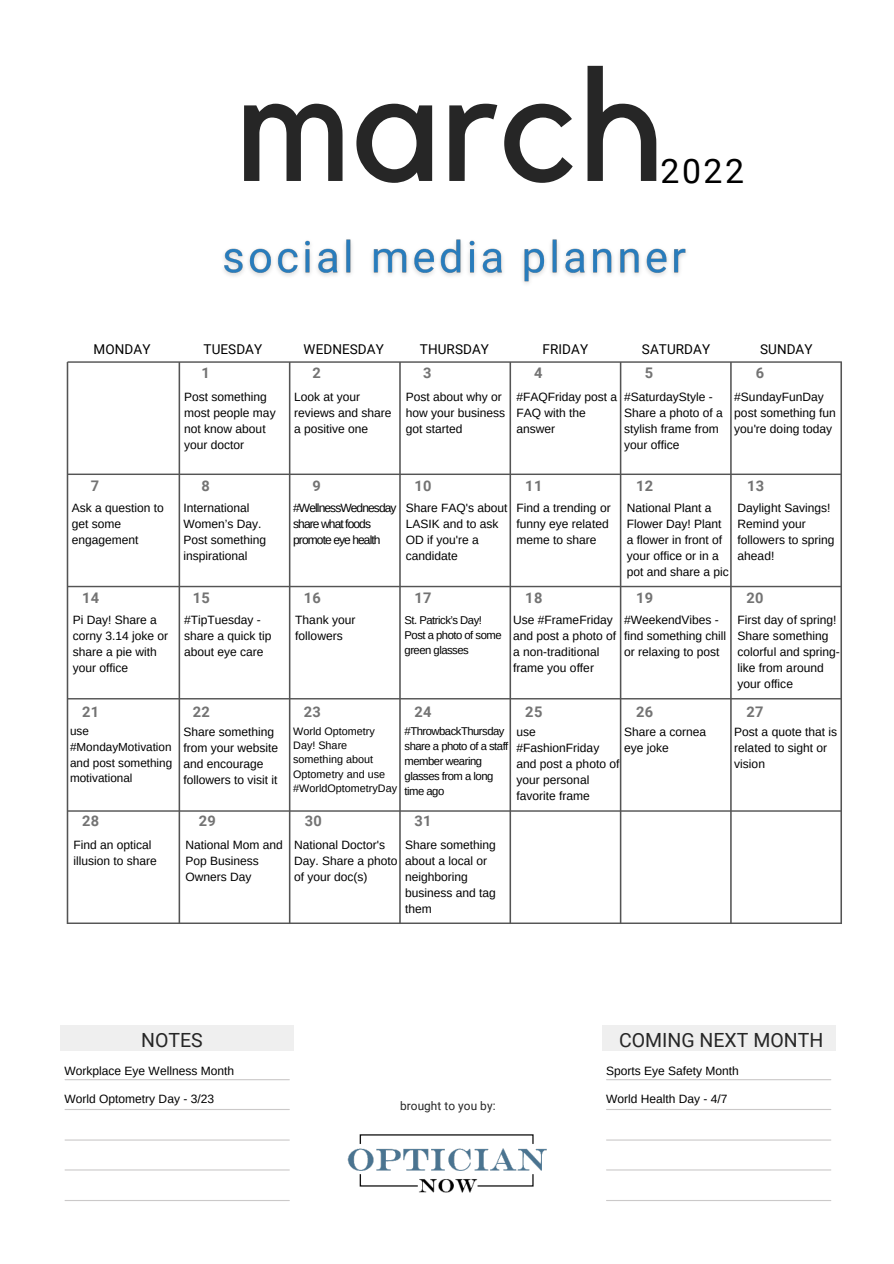
<style>
.page{position:relative;width:894px;height:1264px;background:#fff}
.page>*{position:absolute;margin:0;border:0;box-sizing:border-box;transform-origin:0 0}
.t1{font:157.65px "Kollektif";color:#262626}
.t2{font:33.75px "Roboto";color:#000}
.t3{font:19.5px "Roboto";color:#262626}
.t4{font:700 14.55px "Roboto";letter-spacing:.02em;color:#737373}
.t5{font:13.5px "Roboto";letter-spacing:.005em;color:#000}
.t6{font:12px/16px "Arimo";color:#000}
.t7{font:12px/16px "Arimo";letter-spacing:-.075em;color:#000}
.t8{font:11.85px "Roboto";letter-spacing:.005em;color:#262626}
.t9{font:11.7px/15.6px "Arimo";color:#000}
.t10{font:11.25px/15px "Arimo";letter-spacing:-.045em;color:#000}
.t11{font:10.8px/14.4px "Arimo";color:#000}
</style>
<div class="page">
<svg style="left:67px;top:361px;width:774px;height:563px"></svg>
<hr style="left:65px;top:1169px;width:224px;height:1px;background:#cbc9c9">
<hr style="left:65px;top:1199px;width:224px;height:1px;background:#cbc9c9">
<hr style="left:65px;top:1108px;width:224px;height:2px;background:#cbc9c9">
<hr style="left:65px;top:1139px;width:224px;height:1px;background:#cbc9c9">
<hr style="left:65px;top:1079px;width:224px;height:1px;background:#cbc9c9">
<div style="left:61px;top:1025px;width:233px;height:26px;background:#efefef"></div>
<img style="left:347px;top:1134px;width:200px;height:59px">
<hr style="left:606px;top:1169px;width:224px;height:1px;background:#cbc9c9">
<hr style="left:606px;top:1199px;width:224px;height:1px;background:#cbc9c9">
<hr style="left:606px;top:1108px;width:224px;height:2px;background:#cbc9c9">
<hr style="left:606px;top:1139px;width:224px;height:1px;background:#cbc9c9">
<hr style="left:606px;top:1079px;width:224px;height:1px;background:#cbc9c9">
<div style="left:602px;top:1025px;width:233px;height:26px;background:#efefef"></div>
<img style="left:224px;top:239px;width:462px;height:45px">
<p class="t1" style="left:235px;top:53px;width:430px">march</p>
<p class="t2" style="left:660px;top:152px;width:85px">2022</p>
<p class="t5" style="left:94px;top:342px;width:58px">MONDAY</p>
<p class="t5" style="left:203px;top:342px;width:60px">TUESDAY</p>
<p class="t5" style="left:303px;top:342px;width:82px">WEDNESDAY</p>
<p class="t5" style="left:420px;top:342px;width:71px">THURSDAY</p>
<p class="t5" style="left:542px;top:342px;width:47px">FRIDAY</p>
<p class="t5" style="left:641px;top:342px;width:70px">SATURDAY</p>
<p class="t5" style="left:759px;top:342px;width:54px">SUNDAY</p>
<p class="t4" style="left:423px;top:365px;width:10px">3</p>
<p class="t4" style="left:534px;top:365px;width:10px">4</p>
<p class="t4" style="left:644px;top:365px;width:10px">5</p>
<p class="t4" style="left:201px;top:365px;width:10px">1</p>
<p class="t4" style="left:312px;top:365px;width:10px">2</p>
<p class="t4" style="left:755px;top:365px;width:10px">6</p>
<p class="t6" style="left:184px;top:388px;width:93px">Post something most people may not know about your doctor</p>
<p class="t6" style="left:294px;top:388px;width:99px">Look at your reviews and share a positive one</p>
<p class="t6" style="left:405px;top:388px;width:101px">Post about why or how your business got started</p>
<p class="t6" style="left:516px;top:388px;width:102px">#FAQFriday post a<br>FAQ with the answer</p>
<p class="t6" style="left:623px;top:388px;width:100px">#SaturdayStyle -<br>Share a photo of a stylish frame from your office</p>
<p class="t6" style="left:734px;top:388px;width:91px">#SundayFunDay</p>
<p class="t6" style="left:734px;top:404px;width:103px">post something fun you're doing today</p>
<p class="t4" style="left:91px;top:477px;width:10px">7</p>
<p class="t4" style="left:636px;top:477px;width:19px">12</p>
<p class="t4" style="left:201px;top:477px;width:10px">8</p>
<p class="t4" style="left:312px;top:477px;width:10px">9</p>
<p class="t4" style="left:414px;top:477px;width:19px">10</p>
<p class="t4" style="left:525px;top:477px;width:19px">11</p>
<p class="t4" style="left:746px;top:477px;width:19px">13</p>
<p class="t6" style="left:72px;top:500px;width:94px">Ask a question to get some engagement</p>
<p class="t6" style="left:183px;top:500px;width:84px">International<br>Women’s Day.<br>Post something inspirational</p>
<p class="t6" style="left:405px;top:500px;width:103px">Share FAQ's about<br>LASIK and to ask<br>OD if you're a candidate</p>
<p class="t7" style="left:293px;top:500px;width:105px">#WellnessWednesday share what foods promote eye health</p>
<p class="t6" style="left:516px;top:500px;width:96px">Find a trending or funny eye related meme to share</p>
<p class="t6" style="left:626px;top:500px;width:104px">National Plant a<br>Flower Day! Plant a flower in front of your office or in a pot and share a pic</p>
<p class="t4" style="left:82px;top:590px;width:19px">14</p>
<p class="t4" style="left:636px;top:590px;width:19px">19</p>
<p class="t4" style="left:193px;top:590px;width:19px">15</p>
<p class="t4" style="left:304px;top:590px;width:19px">16</p>
<p class="t4" style="left:414px;top:590px;width:19px">17</p>
<p class="t4" style="left:525px;top:590px;width:19px">18</p>
<p class="t6" style="left:737px;top:500px;width:98px">Daylight Savings!<br>Remind your followers to spring ahead!</p>
<p class="t4" style="left:746px;top:590px;width:19px">20</p>
<p class="t10" style="left:404px;top:612px;width:79px">St. Patrick’s Day!</p>
<p class="t10" style="left:404px;top:627px;width:98px">Post a photo of some green glasses</p>
<p class="t6" style="left:73px;top:612px;width:97px">Pi Day! Share a corny 3.14 joke or share a pie with your office</p>
<p class="t6" style="left:737px;top:612px;width:104px">First day of spring!<br>Share something colorful and spring&shy;like from around your office</p>
<p class="t6" style="left:184px;top:612px;width:89px">#TipTuesday - share a quick tip about eye care</p>
<p class="t6" style="left:295px;top:612px;width:62px">Thank your followers</p>
<p class="t6" style="left:513px;top:612px;width:104px">Use #FrameFriday and post a photo of a non-traditional frame you offer</p>
<p class="t6" style="left:623px;top:612px;width:104px">#WeekendVibes - find something chill or relaxing to post</p>
<p class="t4" style="left:82px;top:703px;width:19px">21</p>
<p class="t4" style="left:636px;top:703px;width:19px">26</p>
<p class="t4" style="left:746px;top:703px;width:19px">27</p>
<p class="t4" style="left:193px;top:703px;width:19px">22</p>
<p class="t4" style="left:304px;top:703px;width:19px">23</p>
<p class="t4" style="left:414px;top:703px;width:19px">24</p>
<p class="t4" style="left:525px;top:703px;width:19px">25</p>
<p class="t9" style="left:70px;top:723px;width:104px">use #MondayMotivation and post something motivational</p>
<p class="t6" style="left:183px;top:723px;width:96px">Share something from your website and encourage followers to visit it</p>
<p class="t11" style="left:293px;top:723px;width:105px">World Optometry<br>Day! Share something about<br>Optometry and use #WorldOptometryDay</p>
<p class="t6" style="left:734px;top:723px;width:104px">Post a quote that is related to sight or vision</p>
<p class="t10" style="left:404px;top:723px;width:105px">#ThrowbackThursday share a photo of a staff member wearing glasses from a long time ago</p>
<p class="t6" style="left:623px;top:723px;width:84px">Share a cornea eye joke</p>
<p class="t6" style="left:516px;top:723px;width:84px">use #FashionFriday</p>
<p class="t6" style="left:516px;top:755px;width:104px">and post a photo of your personal favorite frame</p>
<p class="t4" style="left:82px;top:812px;width:19px">28</p>
<p class="t6" style="left:73px;top:836px;width:85px">Find an optical illusion to share</p>
<p class="t4" style="left:199px;top:812px;width:19px">29</p>
<p class="t4" style="left:305px;top:812px;width:19px">30</p>
<p class="t4" style="left:414px;top:812px;width:19px">31</p>
<p class="t6" style="left:294px;top:836px;width:105px">National Doctor's<br>Day. Share a photo of your doc(s)</p>
<p class="t6" style="left:185px;top:836px;width:99px">National Mom and<br>Pop Business<br>Owners Day</p>
<p class="t6" style="left:405px;top:836px;width:92px">Share something about a local or neighboring business and tag them</p>
<p class="t3" style="left:141px;top:1028px;width:63px">NOTES</p>
<p class="t6" style="left:64px;top:1062px;width:171px">Workplace Eye Wellness Month</p>
<p class="t6" style="left:64px;top:1091px;width:151px">World Optometry Day - 3/23</p>
<p class="t8" style="left:400px;top:1098px;width:97px">brought to you by:</p>
<p class="t3" style="left:619px;top:1028px;width:206px">COMING NEXT MONTH</p>
<p class="t6" style="left:606px;top:1062px;width:134px">Sports Eye Safety Month</p>
<p class="t6" style="left:606px;top:1091px;width:123px">World Health Day - 4/7</p>
</div>
